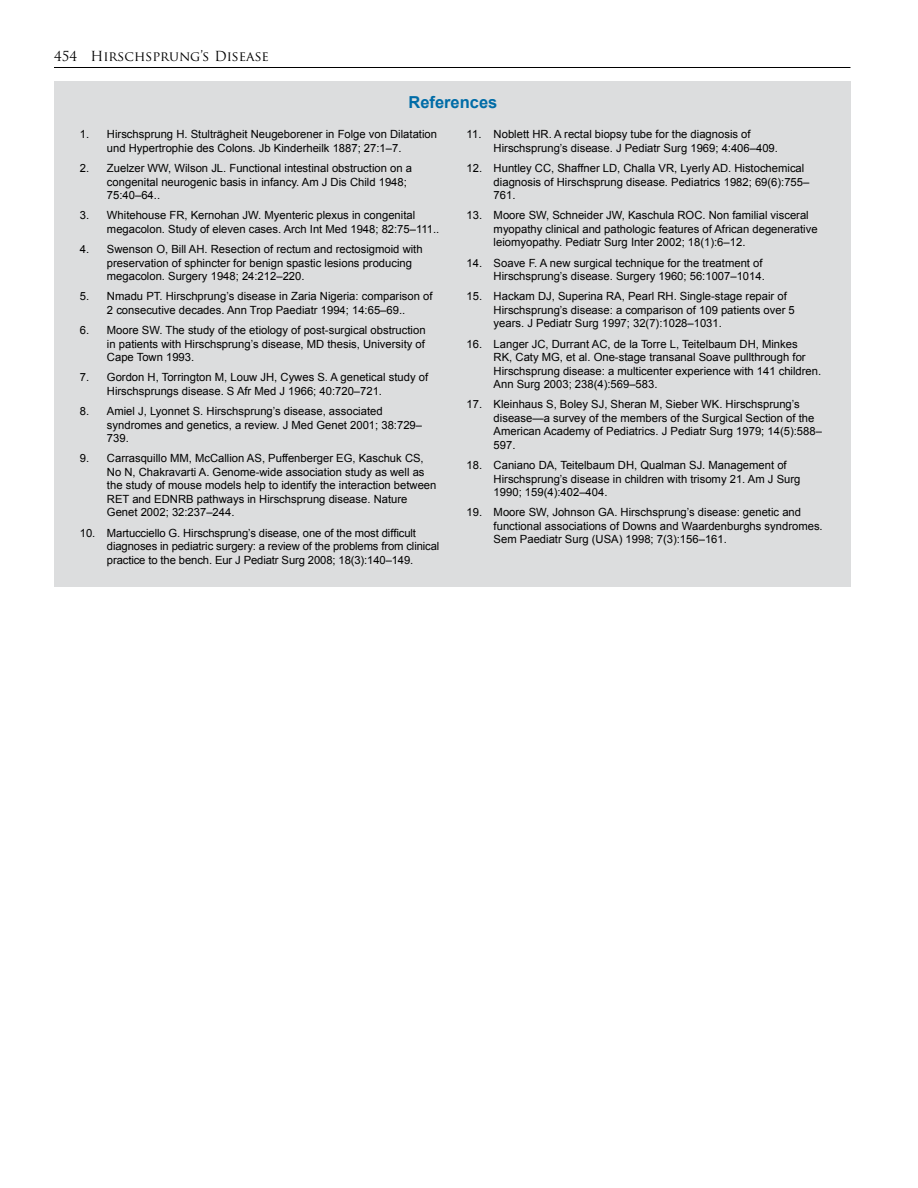
<style>
.page{position:relative;width:918px;height:1188px;background:#fff}
.page>*{position:absolute;margin:0;border:0;box-sizing:border-box;transform-origin:0 0}
.t1{font:700 16.5px "Arial";color:#006ca7}
.t2{font:13.5px "Trajan Pro";color:#000}
.t3{font:11.25px/13.5px "Arial";color:#000}
</style>
<div class="page">
<hr style="left:54px;top:67px;width:796px;height:1px;background:#000">
<div style="left:54px;top:81px;width:796px;height:505px;background:#dcddde"></div>
<p class="t2" style="left:54px;top:48px;width:216px">454 Hirschsprung’s Disease</p>
<h1 class="t1" style="left:408px;top:91px;width:90px">References</h1>
<p class="t3" style="left:107px;top:128px;width:332px;text-indent:-27px">1. Hirschsprung H. Stulträgheit Neugeborener in Folge von Dilatation und Hypertrophie des Colons. Jb Kinderheilk 1887; 27:1–7.</p>
<p class="t3" style="left:107px;top:162px;width:307px;text-indent:-27px">2. Zuelzer WW, Wilson JL. Functional intestinal obstruction on a congenital neurogenic basis in infancy. Am J Dis Child 1948;<br>75:40–64..</p>
<p class="t3" style="left:107px;top:209px;width:334px;text-indent:-27px">3. Whitehouse FR, Kernohan JW. Myenteric plexus in congenital megacolon. Study of eleven cases. Arch Int Med 1948; 82:75–111..</p>
<p class="t3" style="left:107px;top:243px;width:317px;text-indent:-27px">4. Swenson O, Bill AH. Resection of rectum and rectosigmoid with preservation of sphincter for benign spastic lesions producing megacolon. Surgery 1948; 24:212–220.</p>
<p class="t3" style="left:80px;top:290px;width:354px;text-align:center">5. Nmadu PT. Hirschprung’s disease in Zaria Nigeria: comparison of<br>2 consecutive decades. Ann Trop Paediatr 1994; 14:65–69..</p>
<p class="t3" style="left:107px;top:324px;width:320px;text-align:justify;text-indent:-27px">6. Moore SW. The study of the etiology of post-surgical obstruction in patients with Hirschsprung’s disease, MD thesis, University of Cape Town 1993.</p>
<p class="t3" style="left:107px;top:371px;width:323px;text-indent:-27px">7. Gordon H, Torrington M, Louw JH, Cywes S. A genetical study of<br>Hirschsprungs disease. S Afr Med J 1966; 40:720–721.</p>
<p class="t3" style="left:107px;top:405px;width:317px;text-indent:-27px">8. Amiel J, Lyonnet S. Hirschsprung’s disease, associated syndromes and genetics, a review. J Med Genet 2001; 38:729–<br>739.</p>
<p class="t3" style="left:107px;top:452px;width:331px;text-indent:-27px">9. Carrasquillo MM, McCallion AS, Puffenberger EG, Kaschuk CS, No N, Chakravarti A. Genome-wide association study as well as the study of mouse models help to identify the interaction between RET and EDNRB pathways in Hirschsprung disease. Nature Genet 2002; 32:237–244.</p>
<p class="t3" style="left:107px;top:526px;width:334px;text-indent:-27px">10. Martucciello G. Hirschsprung’s disease, one of the most difficult diagnoses in pediatric surgery: a review of the problems from clinical practice to the bench. Eur J Pediatr Surg 2008; 18(3):140–149.</p>
<p class="t3" style="left:494px;top:128px;width:286px;text-indent:-27px">11. Noblett HR. A rectal biopsy tube for the diagnosis of<br>Hirschsprung’s disease. J Pediatr Surg 1969; 4:406–409.</p>
<p class="t3" style="left:494px;top:162px;width:317px;text-indent:-27px">12. Huntley CC, Shaffner LD, Challa VR, Lyerly AD. Histochemical diagnosis of Hirschsprung disease. Pediatrics 1982; 69(6):755–<br>761.</p>
<p class="t3" style="left:494px;top:209px;width:325px;text-indent:-27px">13. Moore SW, Schneider JW, Kaschula ROC. Non familial visceral myopathy clinical and pathologic features of African degenerative leiomyopathy. Pediatr Surg Inter 2002; 18(1):6–12.</p>
<p class="t3" style="left:467px;top:256px;width:300px;text-align:right">14. Soave F. A new surgical technique for the treatment of<br>Hirschsprung’s disease. Surgery 1960; 56:1007–1014.</p>
<p class="t3" style="left:494px;top:290px;width:303px;text-indent:-27px">15. Hackam DJ, Superina RA, Pearl RH. Single-stage repair of<br>Hirschsprung’s disease: a comparison of 109 patients over 5 years. J Pediatr Surg 1997; 32(7):1028–1031.</p>
<p class="t3" style="left:494px;top:337px;width:329px;text-indent:-27px">16. Langer JC, Durrant AC, de la Torre L, Teitelbaum DH, Minkes<br>RK, Caty MG, et al. One-stage transanal Soave pullthrough for Hirschsprung disease: a multicenter experience with 141 children.<br>Ann Surg 2003; 238(4):569–583.</p>
<p class="t3" style="left:494px;top:398px;width:330px;text-indent:-27px">17. Kleinhaus S, Boley SJ, Sheran M, Sieber WK. Hirschsprung’s disease—a survey of the members of the Surgical Section of the American Academy of Pediatrics. J Pediatr Surg 1979; 14(5):588– 597.</p>
<p class="t3" style="left:494px;top:459px;width:308px;text-indent:-27px">18. Caniano DA, Teitelbaum DH, Qualman SJ. Management of<br>Hirschsprung’s disease in children with trisomy 21. Am J Surg<br>1990; 159(4):402–404.</p>
<p class="t3" style="left:494px;top:506px;width:331px;text-indent:-27px">19. Moore SW, Johnson GA. Hirschsprung’s disease: genetic and functional associations of Downs and Waardenburghs syndromes.<br>Sem Paediatr Surg (USA) 1998; 7(3):156–161.</p>
</div>
